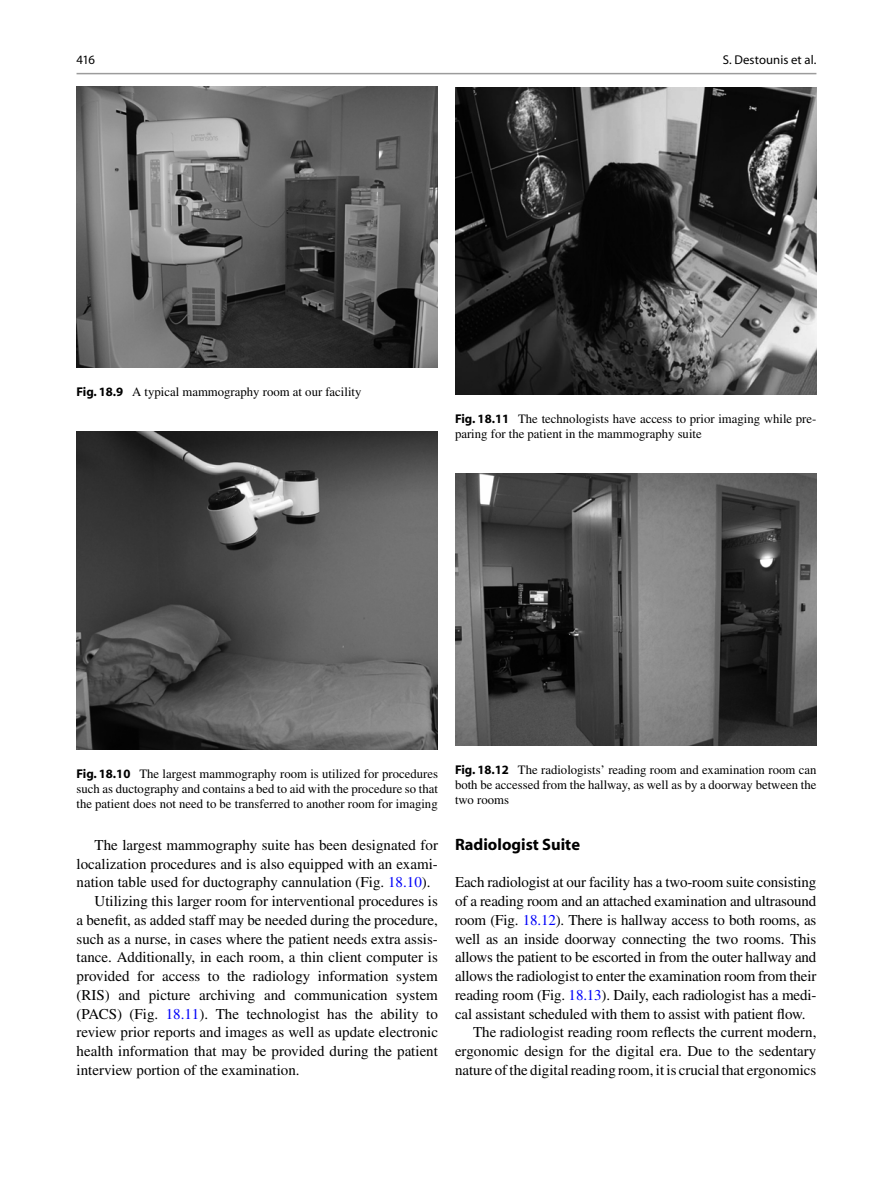
<style>
.page{position:relative;width:893px;height:1187px;background:#fff}
.page>*{position:absolute;margin:0;border:0;box-sizing:border-box;transform-origin:0 0}
.t1{font:700 16.5px "Myriad";color:#000}
.t2{font:15px "Times";color:#000}
.t3{font:12.75px/15px "Times";color:#000;text-align:justify}
.t4{font:12.75px "Myriad";letter-spacing:.005em;color:#000}
.s1{font-family:"Myriad";font-weight:700}
.s2{color:#0000fa}
</style>
<div class="page">
<img style="left:77px;top:87px;width:361px;height:280px">
<img style="left:77px;top:431px;width:361px;height:318px">
<img style="left:455px;top:88px;width:361px;height:306px">
<img style="left:455px;top:473px;width:361px;height:272px">
<hr style="left:77px;top:73px;width:739px;height:1px;background:#9c9c9c">
<p class="t4" style="left:77px;top:55px;width:20px">416</p>
<p class="t4" style="left:723px;top:55px;width:95px">S. Destounis et al.</p>
<p class="t3" style="left:77px;top:385px;width:286px"><span class="s1">Fig. 18.9</span> A typical mammography room at our facility</p>
<p class="t3" style="left:455px;top:412px;width:363px"><span class="s1">Fig. 18.11</span> The technologists have access to prior imaging while pre&shy;paring for the patient in the mammography suite</p>
<p class="t3" style="left:77px;top:767px;width:363px"><span class="s1">Fig. 18.10</span> The largest mammography room is utilized for procedures such as ductography and contains a bed to aid with the procedure so that the patient does not need to be transferred to another room for imaging</p>
<p class="t2" style="left:95px;top:839px;width:345px">The largest mammography suite has been designated for</p>
<p class="t2" style="left:77px;top:858px;width:363px">localization procedures and is also equipped with an exami-</p>
<p class="t2" style="left:77px;top:876px;width:356px">nation table used for ductography cannulation (Fig. <span class="s2">18.10</span> ).</p>
<p class="t2" style="left:95px;top:895px;width:345px">Utilizing this larger room for interventional procedures is</p>
<p class="t2" style="left:77px;top:914px;width:363px">a benefit, as added staff may be needed during the procedure,</p>
<p class="t2" style="left:77px;top:933px;width:363px">such as a nurse, in cases where the patient needs extra assis-</p>
<p class="t2" style="left:77px;top:951px;width:363px">tance. Additionally, in each room, a thin client computer is</p>
<p class="t2" style="left:77px;top:970px;width:363px">provided for access to the radiology information system</p>
<p class="t2" style="left:77px;top:989px;width:363px">(RIS) and picture archiving and communication system</p>
<p class="t2" style="left:77px;top:1008px;width:363px">(PACS) (Fig. <span class="s2">18.11</span> ). The technologist has the ability to</p>
<p class="t2" style="left:77px;top:1026px;width:363px">review prior reports and images as well as update electronic</p>
<p class="t2" style="left:77px;top:1045px;width:363px">health information that may be provided during the patient</p>
<p class="t2" style="left:77px;top:1064px;width:225px">interview portion of the examination.</p>
<p class="t3" style="left:455px;top:763px;width:363px"><span class="s1">Fig. 18.12</span> The radiologists’ reading room and examination room can both be accessed from the hallway, as well as by a doorway between the two rooms</p>
<p class="t1" style="left:455px;top:838px;width:127px">Radiologist Suite</p>
<p class="t2" style="left:455px;top:876px;width:363px">Each radiologist at our facility has a two-room suite consisting</p>
<p class="t2" style="left:455px;top:895px;width:363px">of a reading room and an attached examination and ultrasound</p>
<p class="t2" style="left:455px;top:914px;width:363px">room (Fig. <span class="s2">18.12</span> ). There is hallway access to both rooms, as</p>
<p class="t2" style="left:455px;top:933px;width:363px">well as an inside doorway connecting the two rooms. This</p>
<p class="t2" style="left:455px;top:951px;width:363px">allows the patient to be escorted in from the outer hallway and</p>
<p class="t2" style="left:455px;top:970px;width:363px">allows the radiologist to enter the examination room from their</p>
<p class="t2" style="left:455px;top:989px;width:363px">reading room (Fig. <span class="s2">18.13</span> ). Daily, each radiologist has a medi-</p>
<p class="t2" style="left:455px;top:1008px;width:352px">cal assistant scheduled with them to assist with patient flow.</p>
<p class="t2" style="left:473px;top:1026px;width:345px">The radiologist reading room reflects the current modern,</p>
<p class="t2" style="left:455px;top:1045px;width:363px">ergonomic design for the digital era. Due to the sedentary</p>
<p class="t2" style="left:455px;top:1064px;width:363px">nature of the digital reading room, it is crucial that ergonomics</p>
</div>
